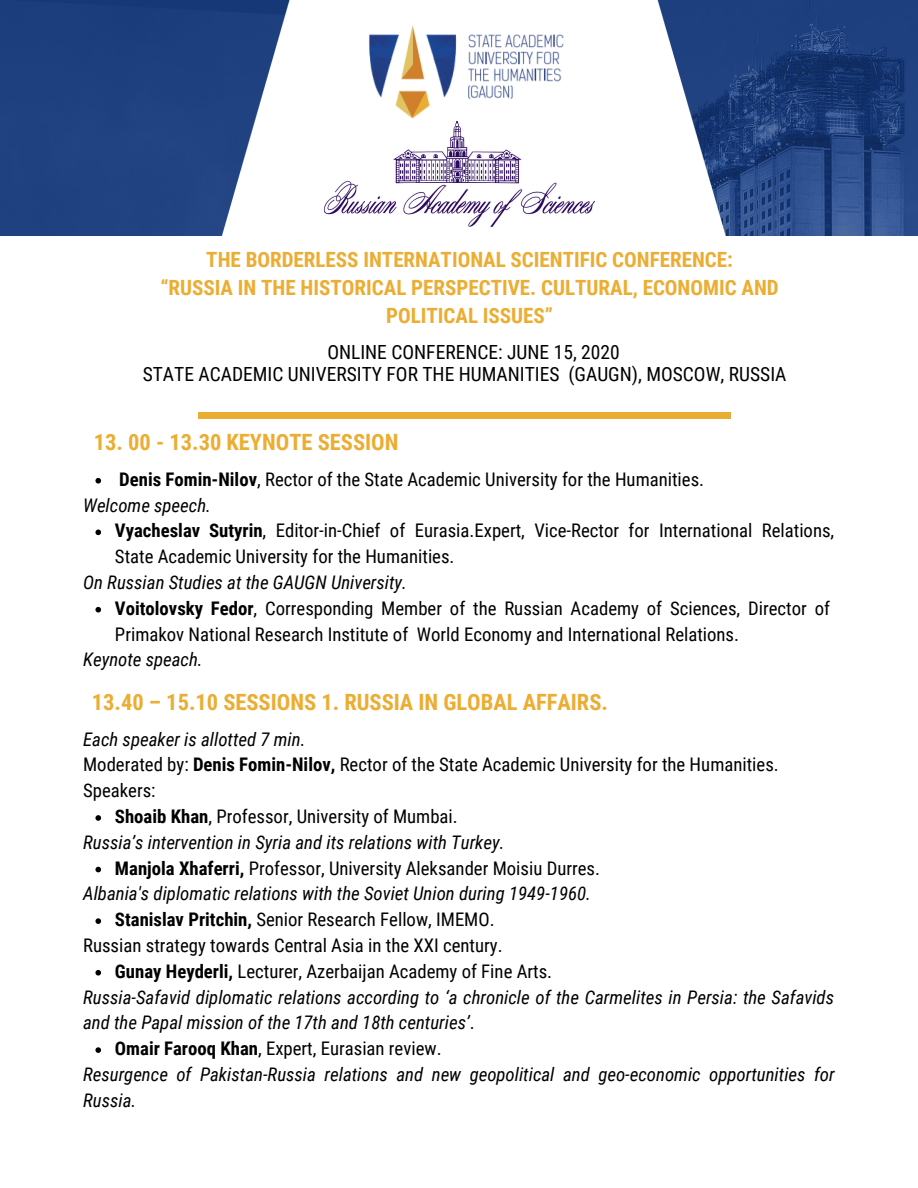
<style>
.page{position:relative;width:918px;height:1188px;background:#fff}
.page>*{position:absolute;margin:0;border:0;box-sizing:border-box;transform-origin:0 0}
.t1{font:700 22.5px "Roboto Condensed";color:#ebad32}
.t2{font:700 21px/28.2px "Roboto Condensed";color:#ebad32;text-align:center}
.t3{font:19.5px "Roboto Condensed";color:#000}
.t4{font:18.75px/25.8px "Roboto Condensed";color:#000}
.t5{font:italic 18.75px/25.8px "Roboto Condensed";color:#000}
.s1{font-weight:700}
.s2{font-style:italic}
.s3{font-style:normal}
</style>
<div class="page">
<img style="left:0;top:0;width:918px;height:235px">
<svg style="left:95px;top:478px;width:6px;height:6px"></svg>
<svg style="left:95px;top:530px;width:6px;height:5px"></svg>
<svg style="left:95px;top:607px;width:6px;height:6px"></svg>
<img style="left:350px;top:13px;width:218px;height:109px">
<img style="left:324px;top:122px;width:270px;height:105px">
<div style="left:199px;top:412px;width:532px;height:6px;background:#ebac33"></div>
<svg style="left:95px;top:815px;width:6px;height:6px"></svg>
<svg style="left:95px;top:867px;width:6px;height:5px"></svg>
<svg style="left:95px;top:918px;width:6px;height:6px"></svg>
<svg style="left:95px;top:970px;width:6px;height:6px"></svg>
<svg style="left:95px;top:1047px;width:6px;height:6px"></svg>
<p class="t2" style="left:160px;top:245px;width:620px">THE BORDERLESS INTERNATIONAL SCIENTIFIC CONFERENCE:<br>“RUSSIA IN THE HISTORICAL PERSPECTIVE. CULTURAL, ECONOMIC AND<br>POLITICAL ISSUES”</p>
<p class="t3" style="left:327px;top:341px;width:294px">ONLINE CONFERENCE: JUNE 15, 2020</p>
<p class="t3" style="left:143px;top:363px;width:645px">STATE ACADEMIC UNIVERSITY FOR THE HUMANITIES (GAUGN), MOSCOW, RUSSIA</p>
<p class="t1" style="left:94px;top:429px;width:306px">13. 00 - 13.30 KEYNOTE SESSION</p>
<p class="t4" style="left:119px;top:466px;width:586px"><span class="s1">Denis Fomin-Nilov</span>, Rector of the State Academic University for the Humanities.</p>
<p class="t4" style="left:115px;top:518px;width:721px"><span class="s1">Vyacheslav Sutyrin</span>, Editor-in-Chief of Eurasia.Expert, Vice-Rector for International Relations,<br>State Academic University for the Humanities.</p>
<p class="t4" style="left:115px;top:595px;width:717px"><span class="s1">Voitolovsky Fedor</span>, Corresponding Member of the Russian Academy of Sciences, Director of<br>Primakov National Research Institute of World Economy and International Relations.</p>
<p class="t5" style="left:83px;top:492px;width:129px">Welcome speech.</p>
<p class="t5" style="left:83px;top:570px;width:326px">On Russian Studies at the GAUGN University.</p>
<p class="t5" style="left:83px;top:647px;width:121px">Keynote speach.</p>
<p class="t1" style="left:92px;top:689px;width:518px">13.40 – 15.10 SESSIONS 1. RUSSIA IN GLOBAL AFFAIRS.</p>
<p class="t4" style="left:83px;top:726px;width:697px"><span class="s2">Each speaker is allotted 7 min.<br></span>Moderated by: <span class="s1">Denis Fomin-Nilov,</span> Rector of the State Academic University for the Humanities.<br>Speakers:</p>
<p class="t5" style="left:83px;top:830px;width:423px">Russia’s intervention in Syria and its relations with Turkey.</p>
<p class="t5" style="left:83px;top:881px;width:509px">Albania's diplomatic relations with the Soviet Union during 1949-1960.</p>
<p class="t4" style="left:83px;top:933px;width:421px">Russian strategy towards Central Asia in the XXI century.</p>
<p class="t5" style="left:83px;top:984px;width:752px">Russia-Safavid diplomatic relations according to ‘a chronicle of the Carmelites in Persia: the Safavids and the Papal mission of the 17th and 18th centuries’<span class="s3">.</span></p>
<p class="t5" style="left:83px;top:1062px;width:753px">Resurgence of Pakistan-Russia relations and new geopolitical and geo-economic opportunities for<br>Russia.</p>
<p class="t4" style="left:115px;top:804px;width:344px"><span class="s1">Shoaib Khan</span>, Professor, University of Mumbai.</p>
<p class="t4" style="left:115px;top:855px;width:487px"><span class="s1">Manjola Xhaferri,</span> Professor, University Aleksander Moisiu Durres.</p>
<p class="t4" style="left:115px;top:907px;width:381px"><span class="s1">Stanislav Pritchin,</span> Senior Research Fellow, IMEMO.</p>
<p class="t4" style="left:115px;top:958px;width:439px"><span class="s1">Gunay Heyderli,</span> Lecturer, Azerbaijan Academy of Fine Arts.</p>
<p class="t4" style="left:115px;top:1036px;width:328px"><span class="s1">Omair Farooq Khan</span>, Expert, Eurasian review.</p>
</div>
